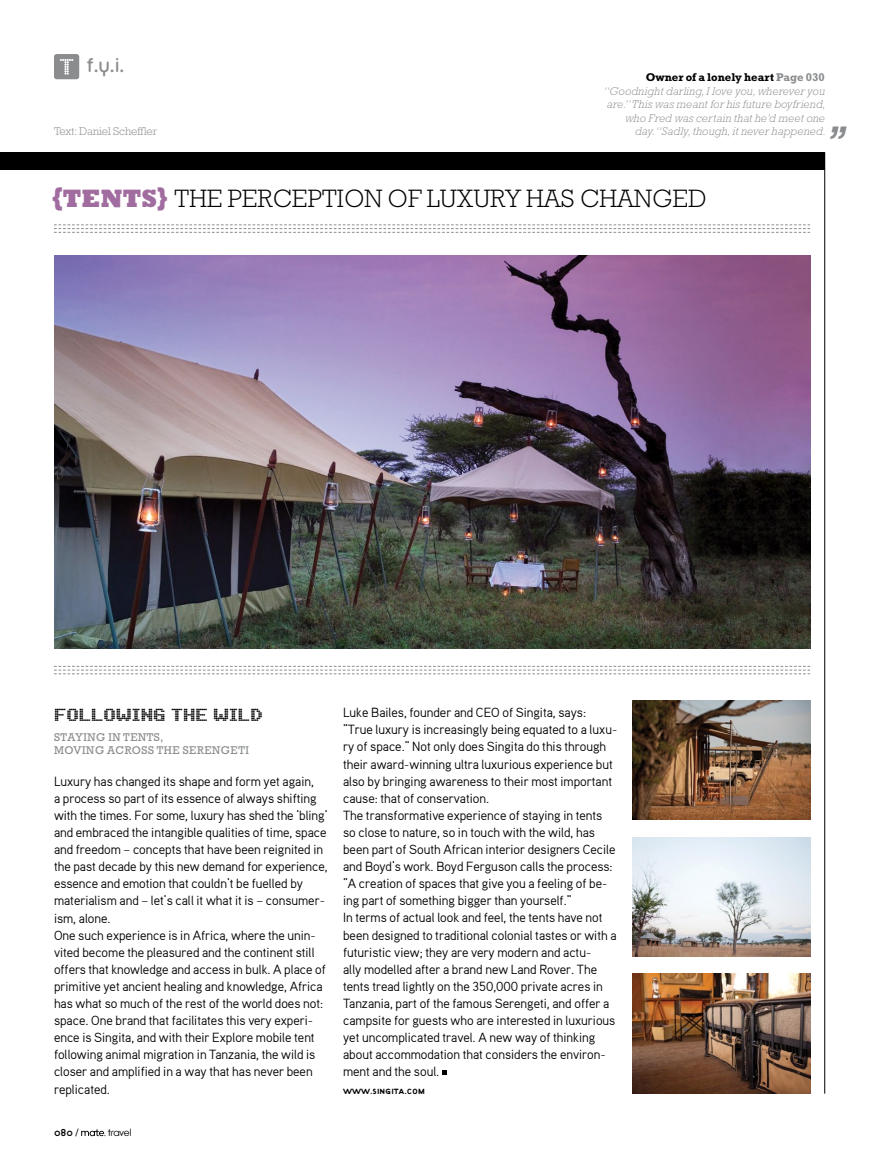
<style>
.page{position:relative;width:893px;height:1170px;background:#fff}
.page>*{position:absolute;margin:0;border:0;box-sizing:border-box;transform-origin:0 0}
.t1{font:italic 700 37.5px "Rockwell";color:#8a8c8e}
.t2{font:300 25.5px "Rockwell";letter-spacing:.01em;color:#000}
.t3{font:21px "Defused";color:#8a8c8e}
.t4{font:18px "Dot Matrix Two Extended";color:#000}
.t5{font:13.2px/17.1px "Aaux";color:#000}
.t6{font:italic 300 11.4px/13.5px "Rockwell";letter-spacing:.02em;color:#8a8c8e;text-align:right}
.t7{font:11.4px/13.5px "Rockwell";letter-spacing:.05em;color:#8a8c8e}
.t8{font:300 11.4px "Rockwell";color:#8a8c8e}
.t9{font:10.5px "Target Small Caps";color:#000}
.t10{font:300 10.5px "Defused";letter-spacing:-.02em;color:#000}
.t11{font:10.5px "Target";color:#000}
.s1{font-weight:700;font-style:normal;color:#000}
.s2{font-weight:700;font-style:normal}
.s3{font-weight:800;color:#a16c9f}
.s4{font-family:"Defused";font-weight:300}
</style>
<div class="page">
<img style="left:54px;top:255px;width:756px;height:393px">
<div style="left:0;top:152px;width:825px;height:18px;background:#000"></div>
<hr style="left:824px;top:152px;width:1px;height:941px;background:#000">
<svg style="left:54px;top:224px;width:756px;height:9px"></svg>
<svg style="left:54px;top:665px;width:756px;height:9px"></svg>
<div style="left:54px;top:54px;width:25px;height:25px;background:#8a8c8e;border-radius:3px"></div>
<svg style="left:60px;top:59px;width:13px;height:16px"></svg>
<svg style="left:81px;top:1129px;width:24px;height:7px"></svg>
<img style="left:632px;top:837px;width:178px;height:119px">
<img style="left:632px;top:700px;width:178px;height:119px">
<img style="left:632px;top:973px;width:178px;height:120px">
<svg style="left:442px;top:1070px;width:5px;height:4px"></svg>
<h3 class="t3" style="left:87px;top:52px;width:39px">f.y.i.</h3>
<p class="t8" style="left:54px;top:125px;width:105px">Text: Daniel Scheffler</p>
<p class="t6" style="left:603px;top:71px;width:224px"><span class="s1">Owner of a lonely heart</span> <span class="s2">Page 030 </span>“Goodnight darling, I love you, wherever you are.” This was meant for his future boyfriend, who Fred was certain that he’d meet one day. “Sadly, though, it never happened.</p>
<h1 class="t1" style="left:825px;top:117px;width:22px">’’</h1>
<h2 class="t2" style="left:52px;top:183px;width:656px"><span class="s3">{TENTS}</span> THE PERCEPTION OF LUXURY HAS CHANGED</h2>
<h3 class="t4" style="left:54px;top:704px;width:210px">FOLLOWING THE WILD</h3>
<p class="t7" style="left:54px;top:730px;width:196px">STAYING IN TENTS,<br>MOVING ACROSS THE SERENGETI</p>
<p class="t5" style="left:54px;top:772px;width:275px">Luxury has changed its shape and form yet again,<br>a process so part of its essence of always shifting with the times. For some, luxury has shed the ‘bling’ and embraced the intangible qualities of time, space and freedom – concepts that have been reignited in the past decade by this new demand for experience, essence and emotion that couldn’t be fuelled by materialism and – let’s call it what it is – consumer&shy;ism, alone.<br>One such experience is in Africa, where the unin&shy;vited become the pleasured and the continent still offers that knowledge and access in bulk. A place of primitive yet ancient healing and knowledge, Africa has what so much of the rest of the world does not: space. One brand that facilitates this very experi&shy;ence is Singita, and with their Explore mobile tent following animal migration in Tanzania, the wild is closer and amplified in a way that has never been replicated.</p>
<p class="t11" style="left:54px;top:1125px;width:26px">080 <span class="s4">/</span></p>
<p class="t10" style="left:108px;top:1126px;width:25px">travel</p>
<p class="t5" style="left:343px;top:703px;width:276px">Luke Bailes, founder and CEO of Singita, says: “True luxury is increasingly being equated to a luxu&shy;ry of space.” Not only does Singita do this through their award-winning ultra luxurious experience but also by bringing awareness to their most important cause: that of conservation.<br>The transformative experience of staying in tents so close to nature, so in touch with the wild, has been part of South African interior designers Cecile and Boyd’s work. Boyd Ferguson calls the process: “A creation of spaces that give you a feeling of be&shy;ing part of something bigger than yourself.”<br>In terms of actual look and feel, the tents have not been designed to traditional colonial tastes or with a futuristic view; they are very modern and actu-<br>ally modelled after a brand new Land Rover. The tents tread lightly on the 350,000 private acres in Tanzania, part of the famous Serengeti, and offer a campsite for guests who are interested in luxurious yet uncomplicated travel. A new way of thinking about accommodation that considers the environ&shy;ment and the soul.</p>
<p class="t9" style="left:343px;top:1083px;width:84px">www.singita.com</p>
</div>
